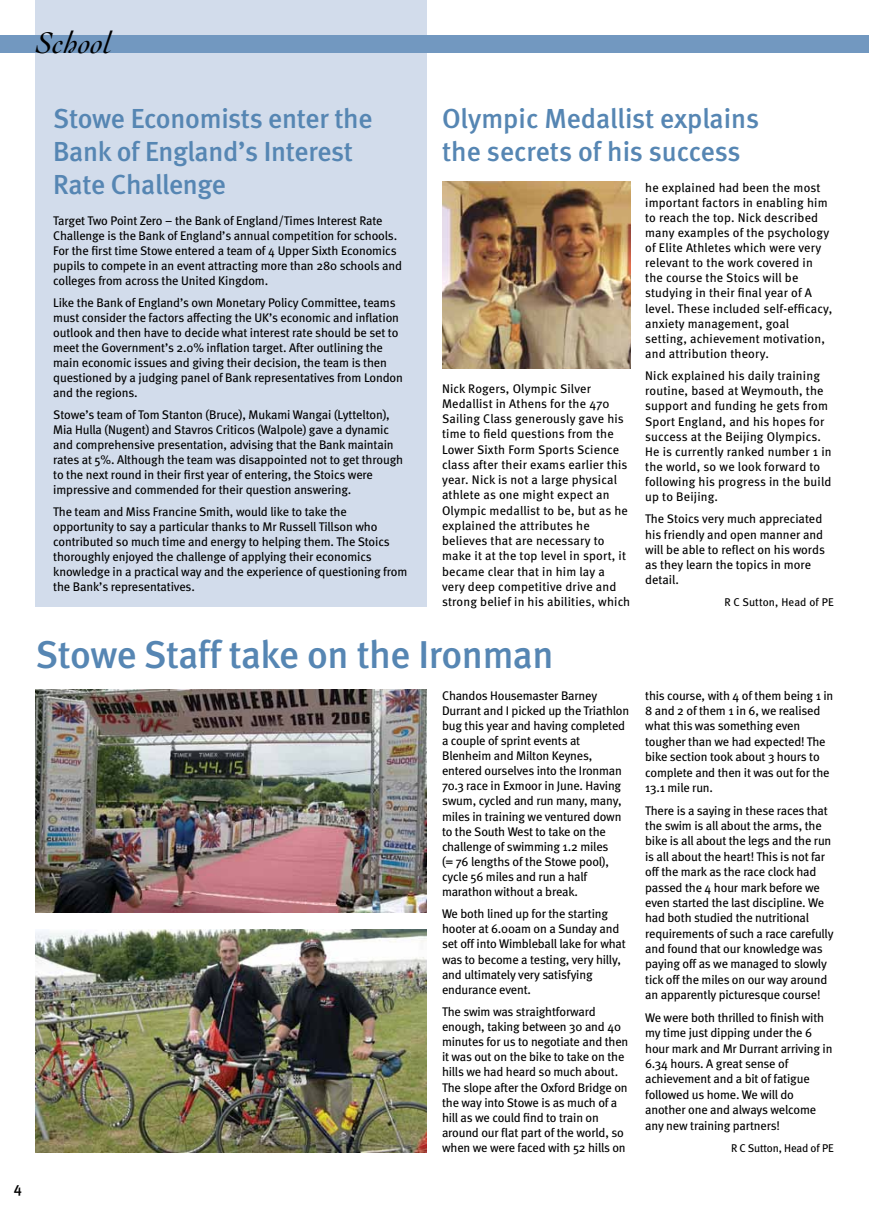
<style>
.page{position:relative;width:869px;height:1223px;background:#fff}
.page>*{position:absolute;margin:0;border:0;box-sizing:border-box;transform-origin:0 0}
.t1{font:500 38.75px "Meta";letter-spacing:-.01em;color:#5686b3}
.t2{font:italic 31.25px "Cochin";letter-spacing:.01em;color:#000}
.t3{font:500 27.5px/33px "Meta";letter-spacing:-.01em;color:#5686b3}
.t4{font:500 15px "Meta";color:#000}
.t5{font:12.5px/15.1px "Meta";letter-spacing:-.015em;color:#000}
.t6{font:12.5px/15.1px "Meta";letter-spacing:.015em;color:#000}
.t7{font:11.25px "Meta";letter-spacing:-.005em;color:#000}
.t8{font:11.25px "Meta";letter-spacing:.015em;color:#000}
</style>
<div class="page">
<div style="left:35px;top:0;width:392px;height:606px;background:#d2dceb"></div>
<img style="left:35px;top:690px;width:391px;height:222px">
<img style="left:35px;top:929px;width:392px;height:223px">
<img style="left:442px;top:182px;width:188px;height:187px">
<div style="left:0;top:35px;width:868px;height:18px;background:#7298c0"></div>
<h2 class="t2" style="left:35px;top:25px;width:78px">School</h2>
<p class="t4" style="left:14px;top:1179px;width:10px">4</p>
<h3 class="t3" style="left:53px;top:102px;width:321px">Stowe Economists enter the<br>Bank of England’s Interest<br>Rate Challenge</h3>
<p class="t5" style="left:53px;top:212px;width:350px">Target Two Point Zero – the Bank of England/Times Interest Rate Challenge is the Bank of England’s annual competition for schools.<br>For the first time Stowe entered a team of 4 Upper Sixth Economics pupils to compete in an event attracting more than 280 schools and colleges from across the United Kingdom.</p>
<p class="t5" style="left:53px;top:295px;width:351px">Like the Bank of England’s own Monetary Policy Committee, teams must consider the factors affecting the UK’s economic and inflation outlook and then have to decide what interest rate should be set to meet the Government’s 2.0% inflation target. After outlining the main economic issues and giving their decision, the team is then questioned by a judging panel of Bank representatives from London and the regions.</p>
<p class="t5" style="left:53px;top:407px;width:351px">Stowe’s team of Tom Stanton (Bruce), Mukami Wangai (Lyttelton), Mia Hulla (Nugent) and Stavros Criticos (Walpole) gave a dynamic and comprehensive presentation, advising that the Bank maintain rates at 5%. Although the team was disappointed not to get through to the next round in their first year of entering, the Stoics were impressive and commended for their question answering.</p>
<p class="t5" style="left:53px;top:504px;width:355px">The team and Miss Francine Smith, would like to take the opportunity to say a particular thanks to Mr Russell Tillson who contributed so much time and energy to helping them. The Stoics thoroughly enjoyed the challenge of applying their economics knowledge in a practical way and the experience of questioning from the Bank’s representatives.</p>
<h3 class="t3" style="left:442px;top:102px;width:318px">Olympic Medallist explains the secrets of his success</h3>
<p class="t6" style="left:442px;top:380px;width:190px">Nick Rogers, Olympic Silver<br>Medallist in Athens for the 470<br>Sailing Class generously gave his time to field questions from the<br>Lower Sixth Form Sports Science class after their exams earlier this year. Nick is not a large physical athlete as one might expect an<br>Olympic medallist to be, but as he explained the attributes he believes that are necessary to make it at the top level in sport, it became clear that in him lay a very deep competitive drive and strong belief in his abilities, which</p>
<p class="t6" style="left:645px;top:179px;width:189px">he explained had been the most important factors in enabling him to reach the top. Nick described many examples of the psychology of Elite Athletes which were very relevant to the work covered in the course the Stoics will be studying in their final year of A level. These included self-efficacy, anxiety management, goal setting, achievement motivation, and attribution theory.</p>
<p class="t6" style="left:645px;top:368px;width:188px">Nick explained his daily training routine, based at Weymouth, the support and funding he gets from<br>Sport England, and his hopes for success at the Beijing Olympics.<br>He is currently ranked number 1 in the world, so we look forward to following his progress in the build up to Beijing.</p>
<p class="t5" style="left:645px;top:511px;width:181px">The Stoics very much appreciated his friendly and open manner and will be able to reflect on his words as they learn the topics in more detail.</p>
<p class="t8" style="left:724px;top:595px;width:111px">R C Sutton, Head of PE</p>
<h1 class="t1" style="left:35px;top:632px;width:519px">Stowe Staff take on the Ironman</h1>
<p class="t5" style="left:442px;top:687px;width:188px">Chandos Housemaster Barney<br>Durrant and I picked up the Triathlon bug this year and having completed a couple of sprint events at<br>Blenheim and Milton Keynes, entered ourselves into the Ironman<br>70.3 race in Exmoor in June. Having swum, cycled and run many, many, miles in training we ventured down to the South West to take on the challenge of swimming 1.2 miles<br>(= 76 lengths of the Stowe pool), cycle 56 miles and run a half marathon without a break.</p>
<p class="t5" style="left:442px;top:906px;width:185px">We both lined up for the starting hooter at 6.00am on a Sunday and set off into Wimbleball lake for what was to become a testing, very hilly, and ultimately very satisfying endurance event.</p>
<p class="t5" style="left:442px;top:1003px;width:188px">The swim was straightforward enough, taking between 30 and 40 minutes for us to negotiate and then it was out on the bike to take on the hills we had heard so much about.<br>The slope after the Oxford Bridge on the way into Stowe is as much of a hill as we could find to train on around our flat part of the world, so when we were faced with 52 hills on</p>
<p class="t5" style="left:645px;top:687px;width:190px">this course, with 4 of them being 1 in<br>8 and 2 of them 1 in 6, we realised what this was something even tougher than we had expected! The bike section took about 3 hours to complete and then it was out for the<br>13.1 mile run.</p>
<p class="t5" style="left:645px;top:802px;width:190px">There is a saying in these races that the swim is all about the arms, the bike is all about the legs and the run is all about the heart! This is not far off the mark as the race clock had passed the 4 hour mark before we even started the last discipline. We had both studied the nutritional requirements of such a race carefully and found that our knowledge was paying off as we managed to slowly tick off the miles on our way around an apparently picturesque course!</p>
<p class="t5" style="left:645px;top:1009px;width:189px">We were both thrilled to finish with my time just dipping under the 6 hour mark and Mr Durrant arriving in<br>6.34 hours. A great sense of achievement and a bit of fatigue followed us home. We will do another one and always welcome any new training partners!</p>
<p class="t7" style="left:730px;top:1141px;width:104px">R C Sutton, Head of PE</p>
</div>
